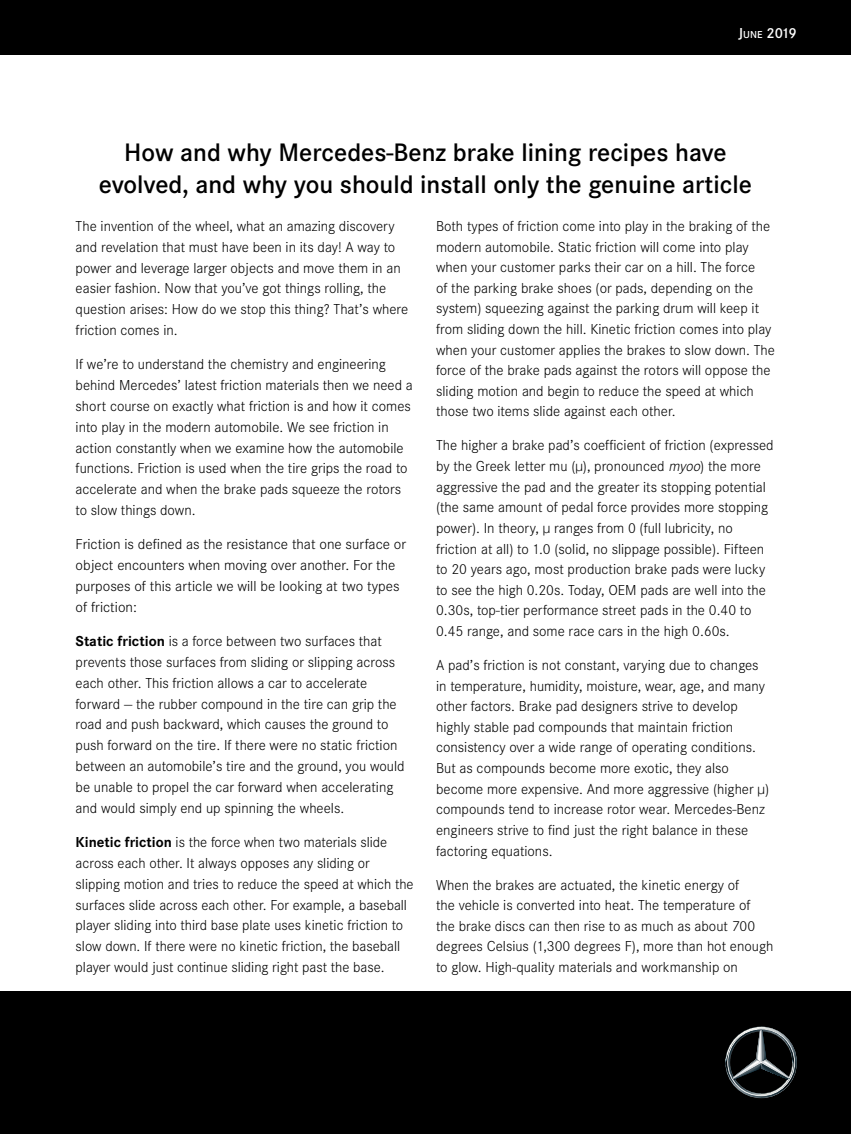
<style>
.page{position:relative;width:851px;height:1134px;background:#fff}
.page>*{position:absolute;margin:0;border:0;box-sizing:border-box;transform-origin:0 0}
.t1{font:600 26.25px/31.5px "Corporate S";color:#000;text-align:center}
.t2{font:300 15px/20.5px "Corporate S";color:#000}
.t3{font:600 15px "Corporate S";color:#fff}
.s1{font-size:10.5px}
.s2{font-weight:700}
.s3{font-style:italic}
</style>
<div class="page">
<div style="left:0;top:991px;width:850px;height:143px;background:#000"></div>
<div style="left:0;top:0;width:850px;height:55px;background:#000"></div>
<svg style="left:725px;top:1027px;width:72px;height:71px"></svg>
<p class="t3" style="left:738px;top:25px;width:60px">J<span class="s1">UNE</span> 2019</p>
<h1 class="t1" style="left:99px;top:137px;width:654px">How and why Mercedes-Benz brake lining recipes have evolved, and why you should install only the genuine article</h1>
<p class="t2" style="left:76px;top:216px;width:334px">The invention of the wheel, what an amazing discovery and revelation that must have been in its day! A way to power and leverage larger objects and move them in an easier fashion. Now that you’ve got things rolling, the question arises: How do we stop this thing? That’s where friction comes in.</p>
<p class="t2" style="left:76px;top:354px;width:338px">If we’re to understand the chemistry and engineering behind Mercedes’ latest friction materials then we need a short course on exactly what friction is and how it comes into play in the modern automobile. We see friction in action constantly when we examine how the automobile functions. Friction is used when the tire grips the road to accelerate and when the brake pads squeeze the rotors to slow things down.</p>
<p class="t2" style="left:76px;top:534px;width:332px">Friction is defined as the resistance that one surface or object encounters when moving over another. For the purposes of this article we will be looking at two types of friction:</p>
<p class="t2" style="left:76px;top:631px;width:330px"><span class="s2">Static friction</span> is a force between two surfaces that prevents those surfaces from sliding or slipping across each other. This friction allows a car to accelerate forward — the rubber compound in the tire can grip the road and push backward, which causes the ground to push forward on the tire. If there were no static friction between an automobile’s tire and the ground, you would be unable to propel the car forward when accelerating and would simply end up spinning the wheels.</p>
<p class="t2" style="left:76px;top:832px;width:339px"><span class="s2">Kinetic friction</span> is the force when two materials slide across each other. It always opposes any sliding or slipping motion and tries to reduce the speed at which the surfaces slide across each other. For example, a baseball player sliding into third base plate uses kinetic friction to slow down. If there were no kinetic friction, the baseball player would just continue sliding right past the base.</p>
<p class="t2" style="left:436px;top:216px;width:340px">Both types of friction come into play in the braking of the modern automobile. Static friction will come into play when your customer parks their car on a hill. The force<br>of the parking brake shoes (or pads, depending on the system) squeezing against the parking drum will keep it from sliding down the hill. Kinetic friction comes into play when your customer applies the brakes to slow down. The force of the brake pads against the rotors will oppose the sliding motion and begin to reduce the speed at which those two items slide against each other.</p>
<p class="t2" style="left:436px;top:436px;width:339px">The higher a brake pad’s coefficient of friction (expressed by the Greek letter mu (µ), pronounced <span class="s3">myoo</span>) the more aggressive the pad and the greater its stopping potential (the same amount of pedal force provides more stopping power). In theory, µ ranges from 0 (full lubricity, no friction at all) to 1.0 (solid, no slippage possible). Fifteen to 20 years ago, most production brake pads were lucky to see the high 0.20s. Today, OEM pads are well into the 0.30s, top-tier performance street pads in the 0.40 to 0.45 range, and some race cars in the high 0.60s.</p>
<p class="t2" style="left:436px;top:655px;width:334px">A pad’s friction is not constant, varying due to changes in temperature, humidity, moisture, wear, age, and many other factors. Brake pad designers strive to develop highly stable pad compounds that maintain friction consistency over a wide range of operating conditions.<br>But as compounds become more exotic, they also become more expensive. And more aggressive (higher µ) compounds tend to increase rotor wear. Mercedes-Benz engineers strive to find just the right balance in these factoring equations.</p>
<p class="t2" style="left:436px;top:875px;width:339px">When the brakes are actuated, the kinetic energy of<br>the vehicle is converted into heat. The temperature of<br>the brake discs can then rise to as much as about 700 degrees Celsius (1,300 degrees F), more than hot enough to glow. High-quality materials and workmanship on</p>
</div>
